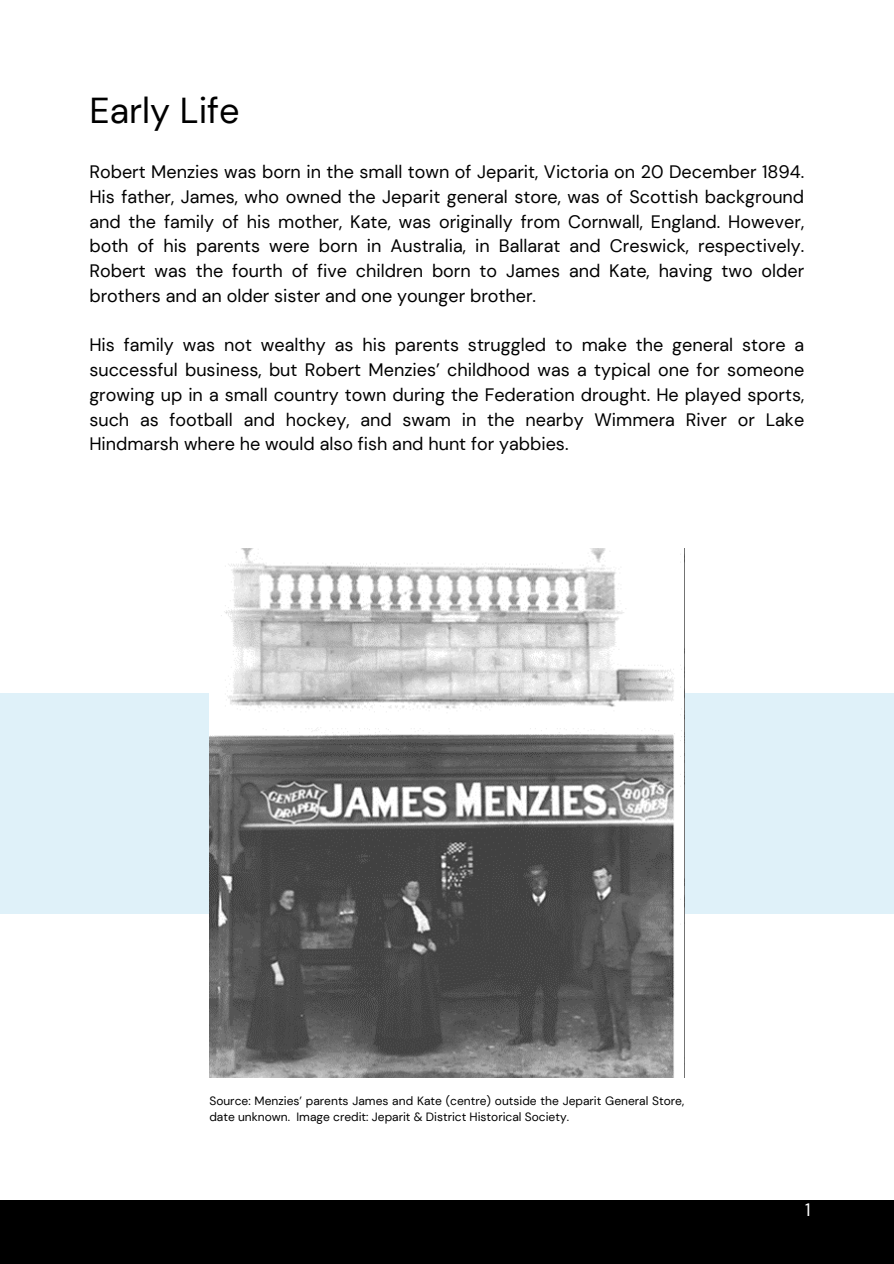
<style>
.page{position:relative;width:894px;height:1264px;background:#fff}
.page>*{position:absolute;margin:0;border:0;box-sizing:border-box;transform-origin:0 0}
.t1{font:36px "DM Sans";color:#000}
.t2{font:18px/24.8px "DM Sans";color:#000;text-align:justify}
.t3{font:18px "DM Sans";color:#fff}
.t4{font:12px/16px "DM Sans";color:#000}
</style>
<div class="page">
<div style="left:0;top:1199px;width:893px;height:64px;background:#000"></div>
<div style="left:0;top:693px;width:893px;height:221px;background:#dff1f9"></div>
<img style="left:209px;top:548px;width:475px;height:529px">
<h2 class="t1" style="left:89px;top:87px;width:152px">Early Life</h2>
<h2 class="t2" style="left:89px;top:159px;width:716px">Robert Menzies was born in the small town of Jeparit, Victoria on 20 December 1894.<br>His father, James, who owned the Jeparit general store, was of Scottish background and the family of his mother, Kate, was originally from Cornwall, England. However, both of his parents were born in Australia, in Ballarat and Creswick, respectively.<br>Robert was the fourth of five children born to James and Kate, having two older brothers and an older sister and one younger brother.</h2>
<p class="t2" style="left:89px;top:333px;width:716px">His family was not wealthy as his parents struggled to make the general store a successful business, but Robert Menzies’ childhood was a typical one for someone growing up in a small country town during the Federation drought. He played sports, such as football and hockey, and swam in the nearby Wimmera River or Lake Hindmarsh where he would also fish and hunt for yabbies.</p>
<p class="t4" style="left:209px;top:1093px;width:476px">Source: Menzies’ parents James and Kate (centre) outside the Jeparit General Store, date unknown. Image credit: Jeparit &amp; District Historical Society.</p>
<p class="t3" style="left:805px;top:1198px;width:7px">1</p>
</div>
